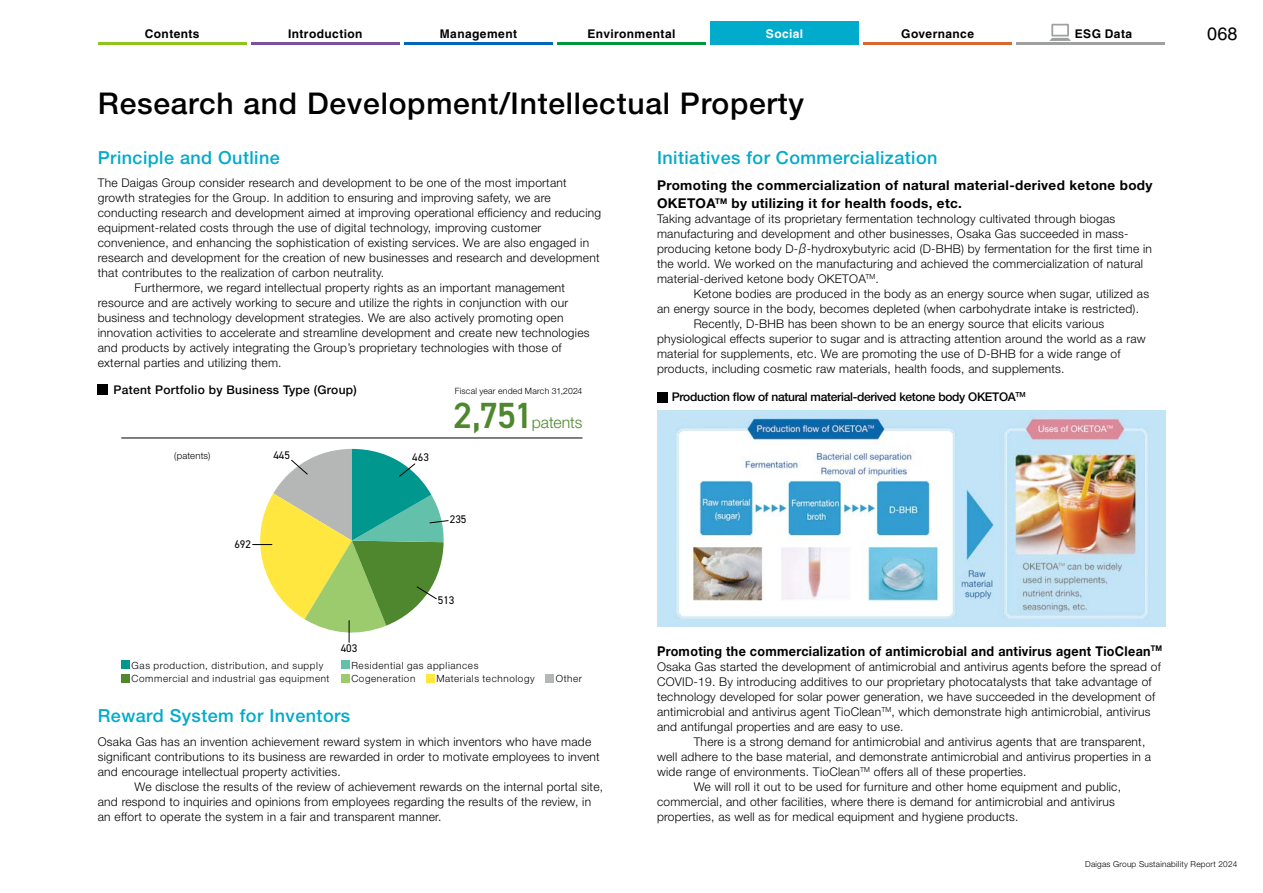
<style>
.page{position:relative;width:1263px;height:893px;background:#fff}
.page>*{position:absolute;margin:0;border:0;box-sizing:border-box;transform-origin:0 0}
.t1{font:600 36.45px "DIN2014";color:#4e872e}
.t2{font:500 30px "Helvetica Neue LT Std";letter-spacing:.025em;color:#000}
.t3{font:500 18px "Helvetica Neue LT Std";letter-spacing:.025em;color:#00abcb}
.t4{font:18px "Helvetica LT Std";color:#000}
.t5{font:300 15.9px "Helvetica Neue LT Std";letter-spacing:-.005em;color:#4e872e}
.t6{font:700 13.5px/18px "Helvetica Neue LT Std";letter-spacing:.025em;color:#000}
.t7{font:700 13.5px "Helvetica Neue LT Std";letter-spacing:.025em;color:#000;scale:.93 1}
.t8{font:300 12px/15px "Helvetica Neue LT Std";letter-spacing:.02em;color:#000}
.t9{font:700 12px "Helvetica LT Std";letter-spacing:.035em;color:#000}
.t10{font:500 12px "Helvetica Neue LT Std";letter-spacing:-.025em;color:#000}
.t11{font:500 12px "Helvetica Neue LT Std";letter-spacing:.025em;color:#000}
.t12{font:700 12px "Helvetica LT Std";letter-spacing:.035em;color:#fff}
.t13{font:11.1px "DIN2014";color:#000}
.t14{font:300 9.9px "Helvetica Neue LT Std";letter-spacing:.06em;color:#000}
.t15{font:300 9.45px "Helvetica Neue LT Std";letter-spacing:.015em;color:#000}
.t16{font:300 8.7px "Helvetica Neue LT Std";letter-spacing:.025em;color:#000}
.t17{font:300 8.25px "Helvetica Neue LT Std";letter-spacing:.025em;color:#000}
.s1{font-family:"UD Shin Go NT Pr 6 N"}
</style>
<div class="page">
<svg style="left:121px;top:437px;width:462px;height:246px"></svg>
<svg style="left:232px;top:449px;width:236px;height:205px"></svg>
<div style="left:121px;top:661px;width:9px;height:8px;background:#00978e"></div>
<div style="left:341px;top:661px;width:8px;height:8px;background:#63c0ab"></div>
<div style="left:121px;top:674px;width:9px;height:8px;background:#4e872e"></div>
<div style="left:341px;top:674px;width:8px;height:8px;background:#9bcb6c"></div>
<div style="left:426px;top:674px;width:9px;height:8px;background:#ffe73f"></div>
<div style="left:545px;top:674px;width:9px;height:8px;background:#b5b6b6"></div>
<div style="left:98px;top:385px;width:10px;height:10px;background:#000"></div>
<img style="left:657px;top:410px;width:508px;height:217px">
<div style="left:657px;top:392px;width:10px;height:10px;background:#000"></div>
<div style="left:710px;top:21px;width:149px;height:24px;background:#00abcb"></div>
<svg style="left:1049px;top:24px;width:22px;height:17px"></svg>
<hr style="left:98px;top:42px;width:149px;height:3px;background:#8fc31f">
<hr style="left:251px;top:42px;width:149px;height:3px;background:#7c509d">
<hr style="left:404px;top:42px;width:149px;height:3px;background:#0066b5">
<hr style="left:557px;top:42px;width:149px;height:3px;background:#00973b">
<hr style="left:1016px;top:42px;width:149px;height:3px;background:#9fa0a0">
<hr style="left:863px;top:42px;width:149px;height:3px;background:#d56930">
<p class="t9" style="left:145px;top:26px;width:56px">Contents</p>
<p class="t9" style="left:288px;top:26px;width:76px">Introduction</p>
<p class="t9" style="left:440px;top:26px;width:79px">Management</p>
<p class="t9" style="left:587px;top:26px;width:89px">Environmental</p>
<p class="t12" style="left:766px;top:26px;width:39px">Social</p>
<p class="t9" style="left:901px;top:26px;width:74px">Governance</p>
<p class="t9" style="left:1075px;top:26px;width:59px">ESG Data</p>
<h3 class="t4" style="left:1207px;top:24px;width:32px">068</h3>
<h2 class="t2" style="left:98px;top:86px;width:708px">Research and Development/Intellectual Property</h2>
<h3 class="t3" style="left:98px;top:147px;width:184px">Principle and Outline</h3>
<p class="t8" style="left:98px;top:175px;width:470px">The Daigas Group consider research and development to be one of the most important</p>
<p class="t8" style="left:98px;top:190px;width:454px">growth strategies for the Group. In addition to ensuring and improving safety, we are</p>
<p class="t8" style="left:98px;top:205px;width:505px">conducting research and development aimed at improving operational efficiency and reducing</p>
<p class="t8" style="left:98px;top:220px;width:445px">equipment-related costs through the use of digital technology, improving customer</p>
<p class="t8" style="left:98px;top:235px;width:493px">convenience, and enhancing the sophistication of existing services. We are also engaged in</p>
<p class="t8" style="left:98px;top:250px;width:503px">research and development for the creation of new businesses and research and development</p>
<p class="t8" style="left:98px;top:265px;width:288px">that contributes to the realization of carbon neutrality.</p>
<p class="t8" style="left:135px;top:280px;width:432px">Furthermore, we regard intellectual property rights as an important management</p>
<p class="t8" style="left:98px;top:295px;width:472px">resource and are actively working to secure and utilize the rights in conjunction with our</p>
<p class="t8" style="left:98px;top:310px;width:467px">business and technology development strategies. We are also actively promoting open</p>
<p class="t8" style="left:98px;top:325px;width:493px">innovation activities to accelerate and streamline development and create new technologies</p>
<p class="t8" style="left:98px;top:340px;width:465px">and products by actively integrating the Group’s proprietary technologies with those of</p>
<p class="t8" style="left:98px;top:355px;width:185px">external parties and utilizing them.</p>
<h3 class="t3" style="left:657px;top:147px;width:282px">Initiatives for Commercialization</h3>
<p class="t6" style="left:657px;top:176px;width:497px">Promoting the commercialization of natural material-derived ketone body<br>OKETOA<sup>TM</sup> by utilizing it for health foods, etc.</p>
<p class="t8" style="left:657px;top:211px;width:496px">Taking advantage of its proprietary fermentation technology cultivated through biogas manufacturing and development and other businesses, Osaka Gas succeeded in mass&shy;producing ketone body D-<span class="s1">β</span>-hydroxybutyric acid (D-BHB) by fermentation for the first time in the world. We worked on the manufacturing and achieved the commercialization of natural material-derived ketone body OKETOA<sup>TM</sup>.</p>
<p class="t8" style="left:694px;top:286px;width:457px">Ketone bodies are produced in the body as an energy source when sugar, utilized as</p>
<p class="t8" style="left:657px;top:301px;width:483px">an energy source in the body, becomes depleted (when carbohydrate intake is restricted).</p>
<p class="t8" style="left:694px;top:316px;width:412px">Recently, D-BHB has been shown to be an energy source that elicits various</p>
<p class="t8" style="left:657px;top:331px;width:490px">physiological effects superior to sugar and is attracting attention around the world as a raw</p>
<p class="t8" style="left:657px;top:346px;width:465px">material for supplements, etc. We are promoting the use of D-BHB for a wide range of</p>
<p class="t8" style="left:657px;top:361px;width:409px">products, including cosmetic raw materials, health foods, and supplements.</p>
<p class="t11" style="left:114px;top:383px;width:245px">Patent Portfolio by Business Type (Group)</p>
<p class="t13" style="left:273px;top:449px;width:18px">445</p>
<p class="t15" style="left:174px;top:450px;width:38px">(patents)</p>
<p class="t13" style="left:412px;top:451px;width:18px">463</p>
<p class="t16" style="left:455px;top:385px;width:129px">Fiscal year ended March 31,2024</p>
<h1 class="t1" style="left:453px;top:391px;width:82px">2,751</h1>
<h3 class="t5" style="left:532px;top:413px;width:52px">patents</h3>
<p class="t13" style="left:234px;top:537px;width:18px">692</p>
<p class="t13" style="left:341px;top:641px;width:18px">403</p>
<p class="t13" style="left:450px;top:513px;width:18px">235</p>
<p class="t13" style="left:438px;top:593px;width:18px">513</p>
<p class="t14" style="left:132px;top:659px;width:193px">Gas production, distribution, and supply</p>
<p class="t14" style="left:351px;top:659px;width:129px">Residential gas appliances</p>
<p class="t14" style="left:132px;top:672px;width:199px">Commercial and industrial gas equipment</p>
<p class="t14" style="left:351px;top:672px;width:65px">Cogeneration</p>
<p class="t14" style="left:436px;top:672px;width:100px">Materials technology</p>
<p class="t14" style="left:556px;top:672px;width:28px">Other</p>
<h3 class="t3" style="left:98px;top:705px;width:254px">Reward System for Inventors</h3>
<p class="t8" style="left:98px;top:734px;width:503px">Osaka Gas has an invention achievement reward system in which inventors who have made significant contributions to its business are rewarded in order to motivate employees to invent and encourage intellectual property activities.</p>
<p class="t8" style="left:98px;top:779px;width:507px;text-indent:37px">We disclose the results of the review of achievement rewards on the internal portal site, and respond to inquiries and opinions from employees regarding the results of the review, in an effort to operate the system in a fair and transparent manner.</p>
<p class="t10" style="left:672px;top:390px;width:355px">Production flow of natural material-derived ketone body OKETOA<sup>TM</sup></p>
<p class="t7" style="left:657px;top:642px;width:545px">Promoting the commercialization of antimicrobial and antivirus agent TioClean<sup>TM</sup></p>
<p class="t8" style="left:657px;top:659px;width:505px">Osaka Gas started the development of antimicrobial and antivirus agents before the spread of COVID-19. By introducing additives to our proprietary photocatalysts that take advantage of technology developed for solar power generation, we have succeeded in the development of antimicrobial and antivirus agent TioClean<sup>TM</sup>, which demonstrate high antimicrobial, antivirus and antifungal properties and are easy to use.</p>
<p class="t8" style="left:694px;top:734px;width:453px">There is a strong demand for antimicrobial and antivirus agents that are transparent,</p>
<p class="t8" style="left:657px;top:749px;width:495px">well adhere to the base material, and demonstrate antimicrobial and antivirus properties in a</p>
<p class="t8" style="left:657px;top:764px;width:371px">wide range of environments. TioClean<sup>TM</sup> offers all of these properties.</p>
<p class="t8" style="left:694px;top:779px;width:429px">We will roll it out to be used for furniture and other home equipment and public,</p>
<p class="t8" style="left:657px;top:794px;width:459px">commercial, and other facilities, where there is demand for antimicrobial and antivirus</p>
<p class="t8" style="left:657px;top:809px;width:363px">properties, as well as for medical equipment and hygiene products.</p>
<p class="t17" style="left:1085px;top:859px;width:154px">Daigas Group Sustainability Report 2024</p>
</div>
